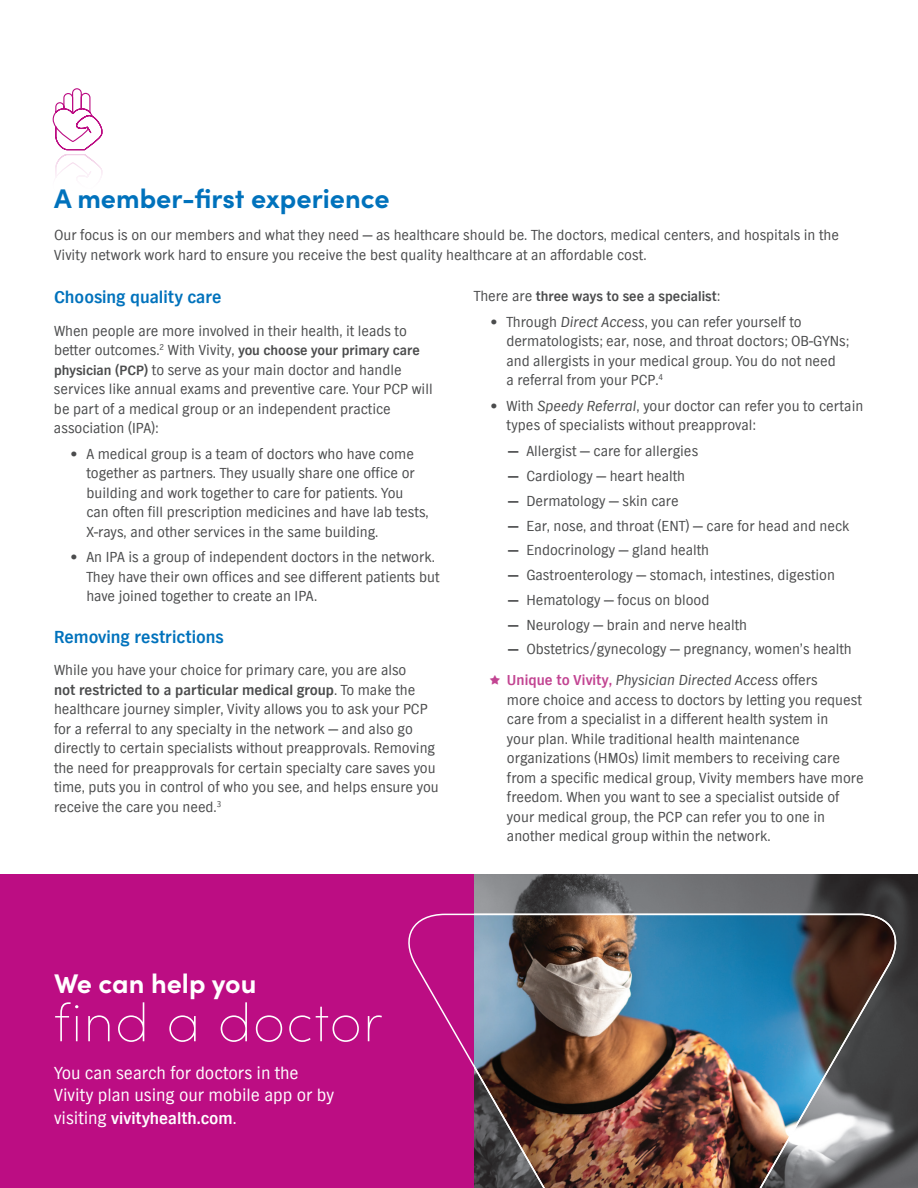
<style>
.page{position:relative;width:918px;height:1188px;background:#fff}
.page>*{position:absolute;margin:0;border:0;box-sizing:border-box;transform-origin:0 0}
.t1{font:200 54px "Sofia Pro";letter-spacing:.025em;color:#fff}
.t2{font:700 27px "Sofia Pro";color:#0072bc}
.t3{font:700 27px "Sofia Pro";color:#fff}
.t4{font:18px/22.5px "TV Nord EF";color:#fff}
.t5{font:700 18px "TV Nord EF";color:#0072bc}
.t6{font:700 17.25px "TV Nord EF";color:#fff}
.t7{font:15px/19.5px "TV Nord EF";color:#4b4c4d}
.t8{font:700 14.25px "TV Nord EF";color:#4b4c4d}
.s1{font-weight:700;font-size:14.25px}
.s2{font-weight:700}
.s3{font-weight:400;font-size:15px}
.s4{font-style:italic}
.s5{font-weight:700;color:#c24492}
.s6{font-weight:400;font-size:18px}
</style>
<div class="page">
<svg style="left:52px;top:88px;width:51px;height:90px"></svg>
<div style="left:0;top:875px;width:918px;height:313px;background:#bc0d83"></div>
<img style="left:474px;top:875px;width:444px;height:313px">
<img style="left:408px;top:913px;width:499px;height:275px">
<h2 class="t2" style="left:54px;top:178px;width:337px">A member-first experience</h2>
<p class="t7" style="left:54px;top:226px;width:787px">Our focus is on our members and what they need — as healthcare should be. The doctors, medical centers, and hospitals in the<br>Vivity network work hard to ensure you receive the best quality healthcare at an affordable cost.</p>
<p class="t5" style="left:54px;top:287px;width:169px">Choosing quality care</p>
<p class="t7" style="left:54px;top:321px;width:380px">When people are more involved in their health, it leads to better outcomes.<sup>2</sup> With Vivity, <span class="s1">you choose your primary care physician (PCP)</span> to serve as your main doctor and handle services like annual exams and preventive care. Your PCP will be part of a medical group or an independent practice association (IPA):</p>
<p class="t7" style="left:86px;top:444px;width:344px;text-indent:-15px">• A medical group is a team of doctors who have come together as partners. They usually share one office or building and work together to care for patients. You can often fill prescription medicines and have lab tests, X-rays, and other services in the same building.</p>
<p class="t7" style="left:86px;top:548px;width:355px;text-indent:-15px">• An IPA is a group of independent doctors in the network.<br>They have their own offices and see different patients but have joined together to create an IPA.</p>
<p class="t5" style="left:54px;top:627px;width:171px">Removing restrictions</p>
<p class="t7" style="left:54px;top:661px;width:386px">While you have your choice for primary care, you are also<br><span class="s2">not restricted to a particular medical group</span>. To make the healthcare journey simpler, Vivity allows you to ask your PCP for a referral to any specialty in the network — and also go directly to certain specialists without preapprovals. Removing the need for preapprovals for certain specialty care saves you time, puts you in control of who you see, and helps ensure you receive the care you need.<sup>3</sup></p>
<p class="t8" style="left:474px;top:288px;width:247px"><span class="s3">There are</span> three ways to see a specialist<span class="s3">:</span></p>
<p class="t7" style="left:506px;top:312px;width:344px;text-indent:-15px">• Through <span class="s4">Direct Access</span>, you can refer yourself to dermatologists; ear, nose, and throat doctors; OB-GYNs; and allergists in your medical group. You do not need<br>a referral from your PCP.<sup>4</sup></p>
<p class="t7" style="left:506px;top:396px;width:358px;text-indent:-15px">• With <span class="s4">Speedy Referral</span>, your doctor can refer you to certain types of specialists without preapproval:</p>
<p class="t7" style="left:508px;top:441px;width:192px"><span class="s2">—</span> Allergist — care for allergies</p>
<p class="t7" style="left:508px;top:467px;width:179px"><span class="s2">—</span> Cardiology — heart health</p>
<p class="t7" style="left:508px;top:491px;width:172px"><span class="s2">—</span> Dermatology — skin care</p>
<p class="t7" style="left:508px;top:516px;width:343px"><span class="s2">—</span> Ear, nose, and throat (ENT) — care for head and neck</p>
<p class="t7" style="left:508px;top:541px;width:203px"><span class="s2">—</span> Endocrinology — gland health</p>
<p class="t7" style="left:508px;top:566px;width:328px"><span class="s2">—</span> Gastroenterology — stomach, intestines, digestion</p>
<p class="t7" style="left:508px;top:590px;width:203px"><span class="s2">—</span> Hematology — focus on blood</p>
<p class="t7" style="left:508px;top:615px;width:241px"><span class="s2">—</span> Neurology — brain and nerve health</p>
<p class="t7" style="left:507px;top:634px;width:346px;line-height:30.8px"><span class="s2">—</span> Obstetrics/gynecology — pregnancy, women’s health<br><span class="s5">Unique to Vivity,</span> <span class="s4">Physician Directed Access</span> offers</p>
<p class="t7" style="left:507px;top:690px;width:358px">more choice and access to doctors by letting you request care from a specialist in a different health system in<br>your plan. While traditional health maintenance organizations (HMOs) limit members to receiving care from a specific medical group, Vivity members have more freedom. When you want to see a specialist outside of your medical group, the PCP can refer you to one in another medical group within the network.</p>
<h2 class="t3" style="left:54px;top:963px;width:204px">We can help you</h2>
<h1 class="t1" style="left:54px;top:984px;width:330px">find a doctor</h1>
<p class="t4" style="left:54px;top:1062px;width:282px">You can search for doctors in the<br>Vivity plan using our mobile app or by</p>
<p class="t6" style="left:54px;top:1108px;width:184px"><span class="s6">visiting</span> vivityhealth.com<span class="s6">.</span></p>
</div>
